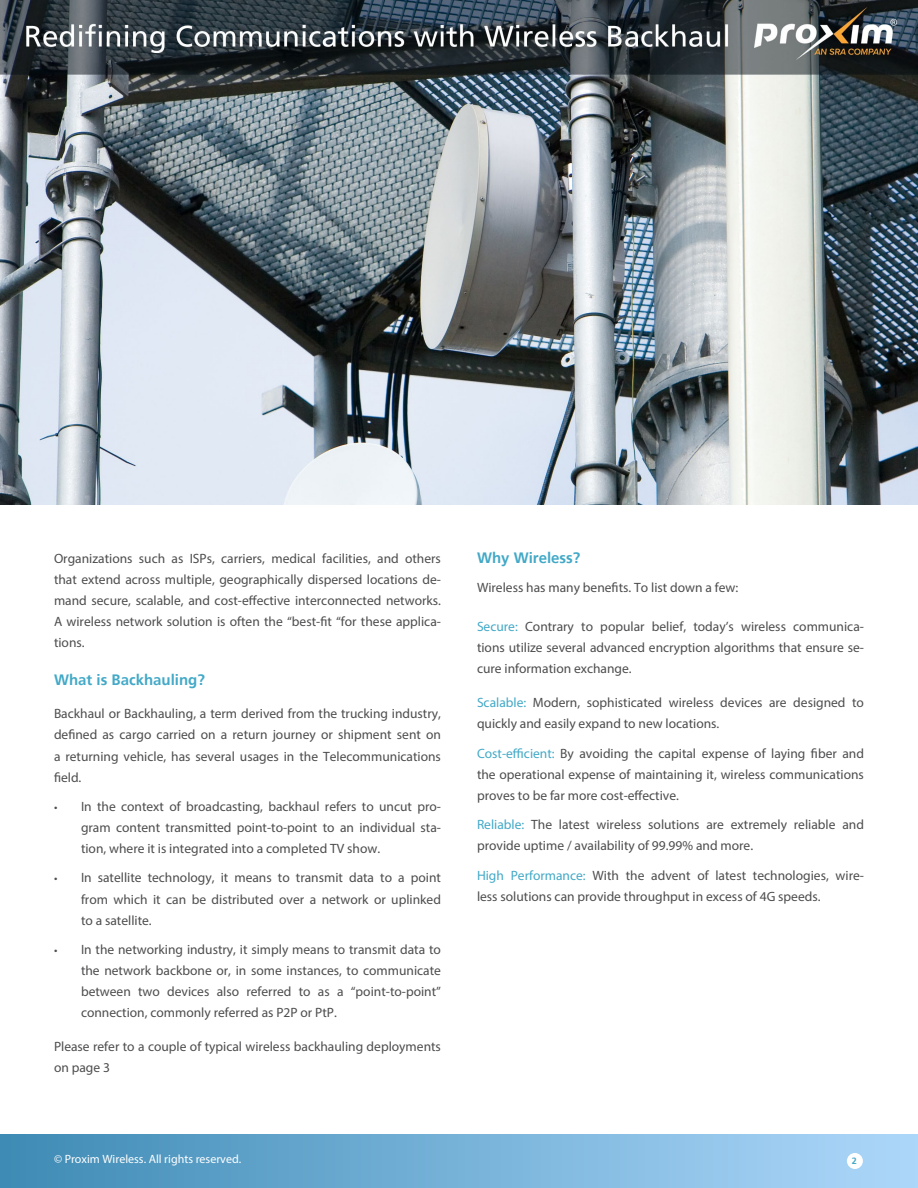
<style>
.page{position:relative;width:918px;height:1188px;background:#fff}
.page>*{position:absolute;margin:0;border:0;box-sizing:border-box;transform-origin:0 0}
.t1{font:700 15px "Frutiger";color:#42a9c7}
.t2{font:13.5px/21px "Myriad Pro";color:#4d4d4f;text-align:justify}
.t3{font:12px "Myriad Pro";color:#fff}
.t4{font:700 9px "Frutiger";color:#42a9c7}
.s1{font-size:12px}
.s2{color:#42a9c7}
</style>
<div class="page">
<div style="left:0;top:1134px;width:918px;height:54px;background:linear-gradient(to right,#3e8bb5,#aed8fb)"></div>
<div style="left:847px;top:1153px;width:16px;height:16px;background:#fff;border-radius:50%"></div>
<img style="left:0;top:0;width:918px;height:505px">
<p class="t2" style="left:54px;top:547px;width:389px">Organizations such as ISPs, carriers, medical facilities, and others that extend across multiple, geographically dispersed locations de&shy;mand secure, scalable, and cost-effective interconnected networks.<br>A wireless network solution is often the “best-fit “for these applica&shy;tions.</p>
<p class="t1" style="left:54px;top:671px;width:152px">What is Backhauling?</p>
<p class="t2" style="left:54px;top:703px;width:389px">Backhaul or Backhauling, a term derived from the trucking industry, defined as cargo carried on a return journey or shipment sent on a returning vehicle, has several usages in the Telecommunications field.</p>
<p class="t2" style="left:81px;top:796px;width:362px;text-indent:-27px"><span class="s1">•</span> In the context of broadcasting, backhaul refers to uncut pro&shy;gram content transmitted point-to-point to an individual sta&shy;tion, where it is integrated into a completed TV show.</p>
<p class="t2" style="left:81px;top:867px;width:361px;text-indent:-27px"><span class="s1">•</span> In satellite technology, it means to transmit data to a point from which it can be distributed over a network or uplinked to a satellite.</p>
<p class="t2" style="left:81px;top:939px;width:362px;text-indent:-27px"><span class="s1">•</span> In the networking industry, it simply means to transmit data to the network backbone or, in some instances, to communicate between two devices also referred to as a “point-to-point” connection, commonly referred as P2P or PtP.</p>
<p class="t2" style="left:54px;top:1036px;width:388px">Please refer to a couple of typical wireless backhauling deployments on page 3</p>
<p class="t1" style="left:477px;top:549px;width:105px">Why Wireless?</p>
<p class="t2" style="left:477px;top:577px;width:263px">Wireless has many benefits. To list down a few:</p>
<p class="t2" style="left:477px;top:616px;width:389px"><span class="s2">Secure:</span> Contrary to popular belief, today’s wireless communica&shy;tions utilize several advanced encryption algorithms that ensure se&shy;cure information exchange.</p>
<p class="t2" style="left:477px;top:692px;width:389px"><span class="s2">Scalable:</span> Modern, sophisticated wireless devices are designed to quickly and easily expand to new locations.</p>
<p class="t2" style="left:477px;top:743px;width:389px"><span class="s2">Cost-efficient:</span> By avoiding the capital expense of laying fiber and the operational expense of maintaining it, wireless communications proves to be far more cost-effective.</p>
<p class="t2" style="left:477px;top:814px;width:389px"><span class="s2">Reliable:</span> The latest wireless solutions are extremely reliable and provide uptime / availability of 99.99% and more.</p>
<p class="t2" style="left:477px;top:865px;width:388px"><span class="s2">High Performance:</span> With the advent of latest technologies, wire&shy;less solutions can provide throughput in excess of 4G speeds.</p>
<p class="t3" style="left:54px;top:1152px;width:189px">© Proxim Wireless. All rights reserved.</p>
<p class="t4" style="left:852px;top:1155px;width:7px">2</p>
</div>
